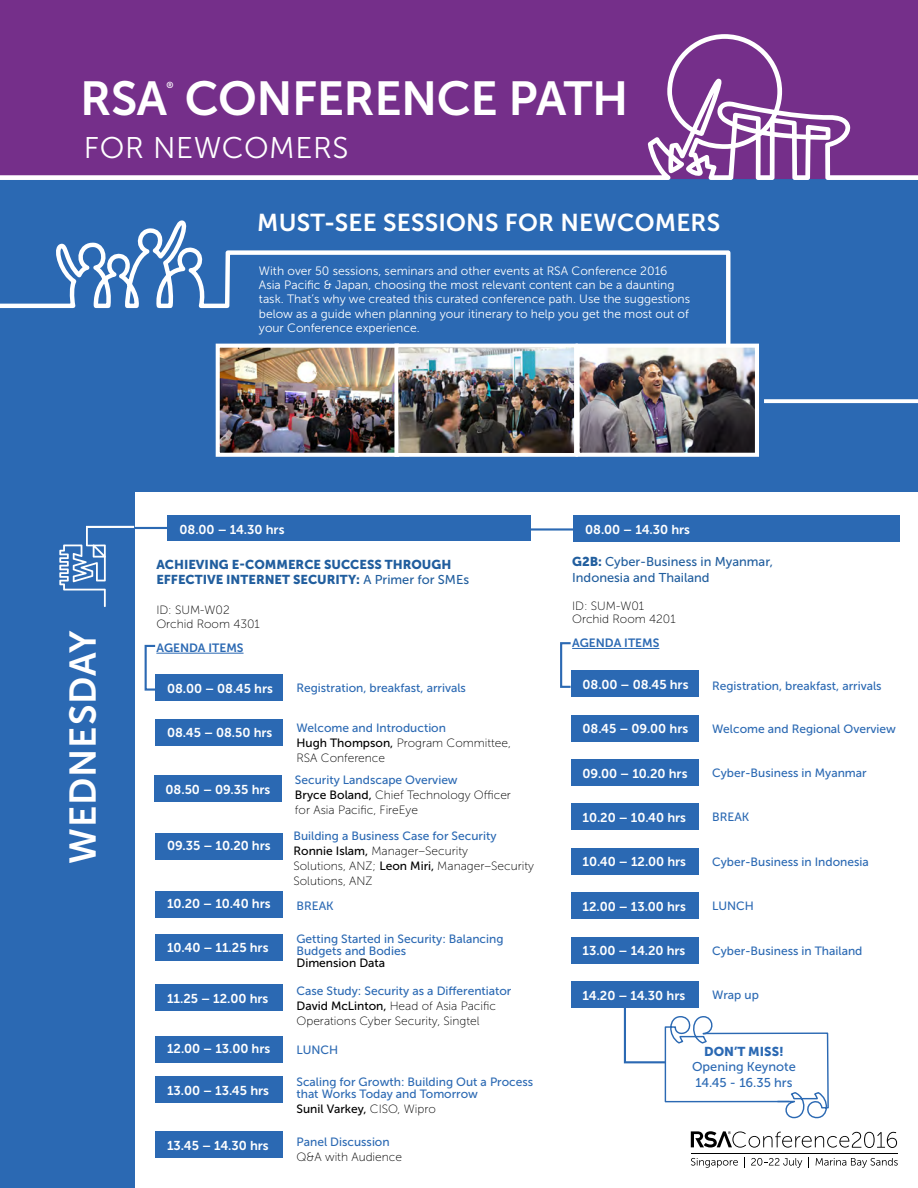
<style>
.page{position:relative;width:918px;height:1188px;background:#fff}
.page>*{position:absolute;margin:0;border:0;box-sizing:border-box;transform-origin:0 0}
.t1{font:47.55px "Museo Sans 700";letter-spacing:-.01em;color:#fff}
.t2{font:37.05px "Museo Sans 700";letter-spacing:.025em;color:#fff}
.t3{font:29.85px "Museo Sans 300";letter-spacing:.02em;color:#fff}
.t4{font:24.3px "Museo Sans 700";letter-spacing:.01em;color:#fff}
.t5{font:12.9px "Museo Sans 700";color:#fff}
.t6{font:12.9px/15.6px "Museo Sans 900";color:#215e9e}
.t7{font:12.9px/15.6px "Museo Sans 500";color:#215e9e}
.t8{font:12.9px/15.6px "Museo Sans 500";color:#2b69b3}
.t9{font:12.9px "Museo Sans 900";color:#2b69b3}
.t10{font:12.15px/14.2px "Museo Sans 300";color:#fff}
.t11{font:12px/12px "Museo Sans 500";color:#2b69b3}
.t12{font:12px/15px "Museo Sans 100";color:#000}
.t13{font:12px "Museo Sans 500";color:#000}
.t14{font:12px "Museo Sans 700";color:#2b69b3}
.t15{font:8.7px "Museo Sans 700";color:#fff}
.s1{font-family:"Museo Sans 500"}
.s2{font-family:"Museo Sans 100"}
.s3{font-family:"Museo Sans 900"}
</style>
<div class="page">
<svg style="left:691px;top:1158px;width:47px;height:10px"></svg>
<svg style="left:751px;top:1158px;width:51px;height:10px"></svg>
<svg style="left:816px;top:1158px;width:82px;height:10px"></svg>
<hr style="left:691px;top:1153px;width:206px;height:1px;background:#000">
<svg style="left:691px;top:1131px;width:206px;height:17px"></svg>
<div style="left:0;top:22px;width:918px;height:469px;background:#2b69b3"></div>
<svg style="left:764px;top:399px;width:154px;height:4px"></svg>
<div style="left:0;top:0;width:918px;height:34px;background:#752f8a"></div>
<svg style="left:0;top:220px;width:731px;height:122px"></svg>
<div style="left:0;top:472px;width:134px;height:716px;background:#2b69b3"></div>
<svg style="left:59px;top:526px;width:75px;height:81px"></svg>
<svg style="left:0;top:34px;width:918px;height:146px;background:#7f3e92"></svg>
<hr style="left:135px;top:527px;width:35px;height:2px;background:#2b69b3">
<div style="left:167px;top:516px;width:364px;height:25px;background:#2b69b3"></div>
<hr style="left:572px;top:648px;width:87px;height:1px;background:#2b69b3">
<div style="left:571px;top:671px;width:127px;height:26px;background:#2b69b3"></div>
<div style="left:560px;top:642px;width:12px;height:46px;border:2px solid #2b69b3"></div>
<div style="left:571px;top:715px;width:127px;height:26px;background:#2b69b3"></div>
<div style="left:571px;top:759px;width:127px;height:26px;background:#2b69b3"></div>
<div style="left:571px;top:804px;width:127px;height:26px;background:#2b69b3"></div>
<div style="left:571px;top:848px;width:127px;height:26px;background:#2b69b3"></div>
<div style="left:571px;top:893px;width:127px;height:26px;background:#2b69b3"></div>
<div style="left:571px;top:937px;width:127px;height:26px;background:#2b69b3"></div>
<div style="left:571px;top:981px;width:127px;height:26px;background:#2b69b3"></div>
<hr style="left:499px;top:528px;width:79px;height:3px;background:#2b69b3">
<div style="left:573px;top:516px;width:327px;height:26px;background:#2b69b3"></div>
<svg style="left:623px;top:1004px;width:206px;height:115px"></svg>
<hr style="left:156px;top:653px;width:88px;height:1px;background:#2b69b3">
<div style="left:155px;top:675px;width:128px;height:26px;background:#2b69b3"></div>
<div style="left:155px;top:719px;width:128px;height:26px;background:#2b69b3"></div>
<div style="left:154px;top:776px;width:127px;height:26px;background:#2b69b3"></div>
<div style="left:155px;top:834px;width:128px;height:26px;background:#2b69b3"></div>
<div style="left:155px;top:891px;width:128px;height:26px;background:#2b69b3"></div>
<div style="left:155px;top:934px;width:128px;height:26px;background:#2b69b3"></div>
<div style="left:155px;top:985px;width:128px;height:26px;background:#2b69b3"></div>
<div style="left:155px;top:1037px;width:128px;height:26px;background:#2b69b3"></div>
<div style="left:155px;top:1077px;width:128px;height:26px;background:#2b69b3"></div>
<div style="left:155px;top:1131px;width:128px;height:26px;background:#2b69b3"></div>
<div style="left:145px;top:645px;width:11px;height:46px;border:2px solid #2b69b3"></div>
<img style="left:215px;top:342px;width:544px;height:115px">
<h1 class="t1" style="left:80px;top:72px;width:550px">RSA CONFERENCE PATH</h1>
<p class="t15" style="left:167px;top:80px;width:9px">®</p>
<h3 class="t3" style="left:84px;top:132px;width:266px">FOR NEWCOMERS</h3>
<h3 class="t4" style="left:257px;top:209px;width:465px">MUST-SEE SESSIONS FOR NEWCOMERS</h3>
<p class="t10" style="left:259px;top:264px;width:433px">With over 50 sessions, seminars and other events at RSA Conference 2016<br>Asia Pacific &amp; Japan, choosing the most relevant content can be a daunting task. That’s why we created this curated conference path. Use the suggestions below as a guide when planning your itinerary to help you get the most out of your Conference experience.</p>
<h2 class="t2" style="left:62px;top:864px;width:235px;rotate:-90deg">WEDNESDAY</h2>
<p class="t5" style="left:180px;top:522px;width:106px">08.00 – 14.30 hrs</p>
<p class="t6" style="left:156px;top:556px;width:314px">ACHIEVING E-COMMERCE SUCCESS THROUGH<br>EFFECTIVE INTERNET SECURITY: <span class="s1">A Primer for SMEs</span></p>
<p class="t12" style="left:156px;top:604px;width:105px;line-height:13.5px">ID: SUM-W02<br>Orchid Room 4301</p>
<p class="t14" style="left:156px;top:641px;width:89px">AGENDA ITEMS</p>
<p class="t5" style="left:167px;top:681px;width:107px">08.00 – 08.45 hrs</p>
<p class="t5" style="left:167px;top:726px;width:107px">08.45 – 08.50 hrs</p>
<p class="t11" style="left:296px;top:682px;width:171px">Registration, breakfast, arrivals</p>
<p class="t11" style="left:296px;top:722px;width:151px">Welcome and Introduction</p>
<p class="t12" style="left:296px;top:736px;width:216px"><span class="s1">Hugh Thompson,</span> Program Committee,<br>RSA Conference</p>
<p class="t11" style="left:295px;top:774px;width:164px">Security Landscape Overview</p>
<p class="t12" style="left:295px;top:788px;width:218px"><span class="s1">Bryce Boland,</span> Chief Technology Officer for Asia Pacific, FireEye</p>
<p class="t11" style="left:293px;top:829px;width:204px">Building a Business Case for Security</p>
<p class="t12" style="left:293px;top:843px;width:242px"><span class="s1">Ronnie Islam,</span> Manager–Security<br>Solutions, ANZ; <span class="s1">Leon Miri,</span> Manager–Security<br>Solutions, ANZ</p>
<p class="t11" style="left:296px;top:900px;width:39px">BREAK</p>
<p class="t11" style="left:296px;top:933px;width:209px">Getting Started in Security: Balancing<br>Budgets and Bodies</p>
<p class="t13" style="left:296px;top:957px;width:90px">Dimension Data</p>
<p class="t11" style="left:296px;top:985px;width:217px">Case Study: Security as a Differentiator</p>
<p class="t12" style="left:296px;top:999px;width:201px"><span class="s1">David McLinton,</span> Head of Asia Pacific<br>Operations Cyber Security, Singtel</p>
<p class="t5" style="left:166px;top:782px;width:106px">08.50 – 09.35 hrs</p>
<p class="t5" style="left:167px;top:839px;width:105px">09.35 – 10.20 hrs</p>
<p class="t5" style="left:167px;top:896px;width:105px">10.20 – 10.40 hrs</p>
<p class="t5" style="left:167px;top:941px;width:103px">10.40 – 11.25 hrs</p>
<p class="t5" style="left:167px;top:991px;width:103px">11.25 – 12.00 hrs</p>
<p class="t5" style="left:167px;top:1042px;width:105px">12.00 – 13.00 hrs</p>
<p class="t5" style="left:167px;top:1083px;width:103px">13.00 – 13.45 hrs</p>
<p class="t5" style="left:167px;top:1138px;width:103px">13.45 – 14.30 hrs</p>
<p class="t11" style="left:296px;top:1044px;width:43px">LUNCH</p>
<p class="t11" style="left:296px;top:1075px;width:238px">Scaling for Growth: Building Out a Process that Works Today and Tomorrow</p>
<p class="t13" style="left:296px;top:1102px;width:141px">Sunil Varkey, <span class="s2">CISO, Wipro</span></p>
<p class="t11" style="left:296px;top:1136px;width:95px">Panel Discussion</p>
<p class="t12" style="left:296px;top:1149px;width:107px">Q&amp;A with Audience</p>
<p class="t5" style="left:585px;top:522px;width:106px">08.00 – 14.30 hrs</p>
<p class="t7" style="left:572px;top:554px;width:202px"><span class="s3">G2B:</span> Cyber-Business in Myanmar,<br>Indonesia and Thailand</p>
<p class="t12" style="left:572px;top:599px;width:105px;line-height:13.5px">ID: SUM-W01<br>Orchid Room 4201</p>
<p class="t14" style="left:572px;top:636px;width:89px">AGENDA ITEMS</p>
<p class="t5" style="left:583px;top:677px;width:107px">08.00 – 08.45 hrs</p>
<p class="t5" style="left:583px;top:722px;width:107px">08.45 – 09.00 hrs</p>
<p class="t5" style="left:583px;top:766px;width:106px">09.00 – 10.20 hrs</p>
<p class="t5" style="left:583px;top:810px;width:105px">10.20 – 10.40 hrs</p>
<p class="t5" style="left:583px;top:855px;width:105px">10.40 – 12.00 hrs</p>
<p class="t5" style="left:583px;top:899px;width:105px">12.00 – 13.00 hrs</p>
<p class="t5" style="left:583px;top:944px;width:104px">13.00 – 14.20 hrs</p>
<p class="t5" style="left:583px;top:988px;width:104px">14.20 – 14.30 hrs</p>
<p class="t11" style="left:712px;top:680px;width:171px">Registration, breakfast, arrivals</p>
<p class="t11" style="left:712px;top:722px;width:185px">Welcome and Regional Overview</p>
<p class="t11" style="left:712px;top:767px;width:156px">Cyber-Business in Myanmar</p>
<p class="t11" style="left:712px;top:811px;width:39px">BREAK</p>
<p class="t11" style="left:712px;top:856px;width:158px">Cyber-Business in Indonesia</p>
<p class="t11" style="left:712px;top:900px;width:43px">LUNCH</p>
<p class="t11" style="left:712px;top:944px;width:152px">Cyber-Business in Thailand</p>
<p class="t11" style="left:712px;top:989px;width:48px">Wrap up</p>
<p class="t9" style="left:704px;top:1044px;width:81px">DON’T MISS!</p>
<p class="t8" style="left:692px;top:1059px;width:105px">Opening Keynote<br>14.45 - 16.35 hrs</p>
</div>
